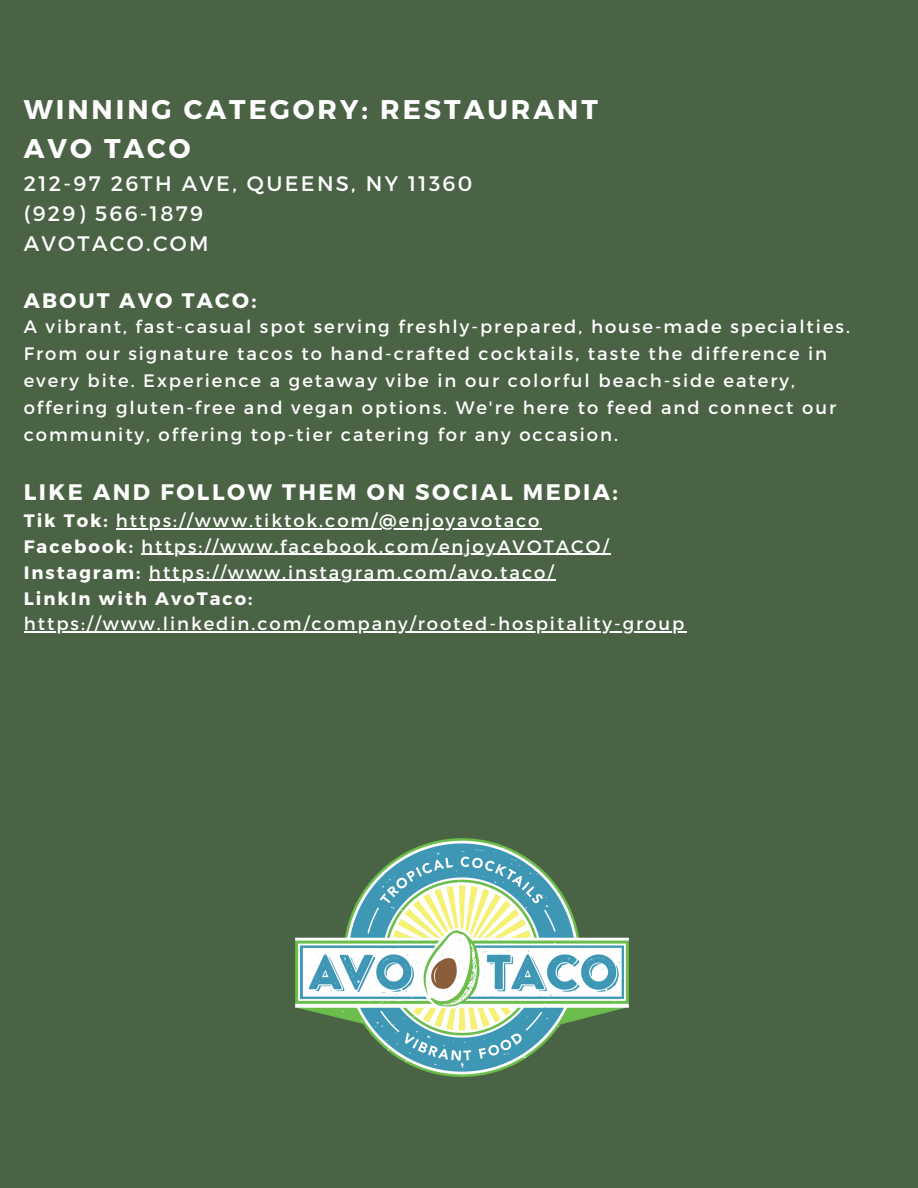
<style>
.page{position:relative;width:918px;height:1188px;background:#4b6345}
.page>*{position:absolute;margin:0;border:0;box-sizing:border-box;transform-origin:0 0}
.t1{font:700 27px/39.3px "Montserrat";letter-spacing:.11em;color:#fff}
.t2{font:700 22.5px "Montserrat";letter-spacing:.11em;color:#fff}
.t3{font:21px/30.3px "Montserrat";letter-spacing:.11em;color:#fff}
.t4{font:700 21px "Montserrat";letter-spacing:.11em;color:#fff}
.t5{font:18px/27px "Montserrat";letter-spacing:.11em;color:#fff}
.s1{font-weight:700}
</style>
<div class="page">
<img style="left:295px;top:839px;width:333px;height:237px">
<hr style="left:116px;top:528px;width:426px;height:1px;background:#fff">
<hr style="left:141px;top:554px;width:469px;height:1px;background:#fff">
<hr style="left:149px;top:580px;width:406px;height:1px;background:#fff">
<hr style="left:24px;top:632px;width:662px;height:1px;background:#fff">
<h1 class="t1" style="left:24px;top:88px;width:576px">WINNING CATEGORY: RESTAURANT<br>AVO TACO</h1>
<p class="t3" style="left:24px;top:167px;width:450px">212-97 26TH AVE, QUEENS, NY 11360 (929) 566-1879<br>AVOTACO.COM</p>
<p class="t4" style="left:24px;top:286px;width:234px">ABOUT AVO TACO:</p>
<p class="t5" style="left:24px;top:313px;width:828px">A vibrant, fast-casual spot serving freshly-prepared, house-made specialties.<br>From our signature tacos to hand-crafted cocktails, taste the difference in every bite. Experience a getaway vibe in our colorful beach-side eatery, offering gluten-free and vegan options. We're here to feed and connect our community, offering top-tier catering for any occasion.</p>
<p class="t2" style="left:24px;top:477px;width:596px">LIKE AND FOLLOW THEM ON SOCIAL MEDIA:</p>
<p class="t5" style="left:24px;top:507px;width:586px;line-height:25.8px"><span class="s1">Tik Tok:</span> https://www.tiktok.com/@enjoyavotaco <span class="s1">Facebook:</span> https://www.facebook.com/enjoyAVOTACO/ <span class="s1">Instagram:</span> https://www.instagram.com/avo.taco/ <span class="s1">LinkIn with AvoTaco:</span></p>
<p class="t5" style="left:24px;top:610px;width:662px">https://www.linkedin.com/company/rooted-hospitality-group</p>
</div>
